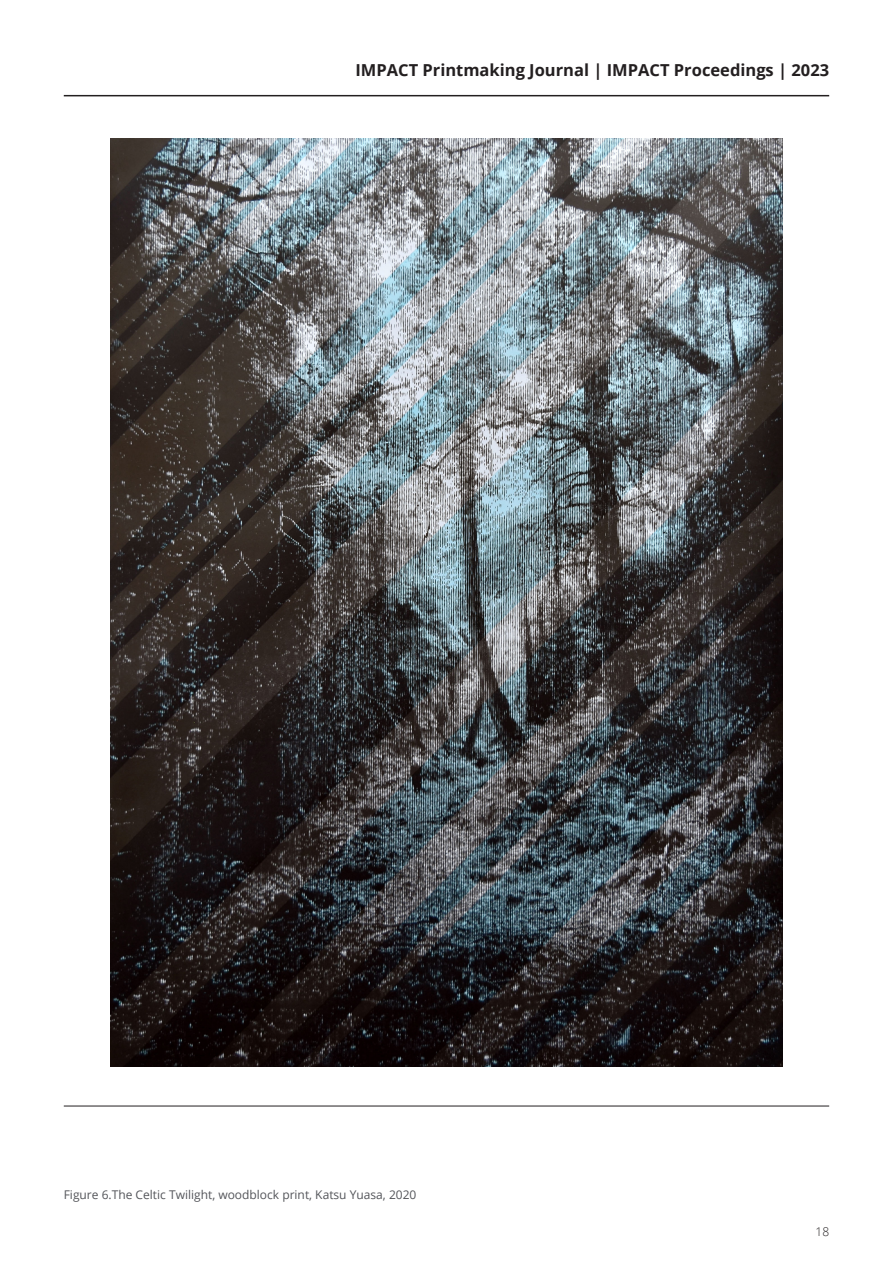
<style>
.page{position:relative;width:893px;height:1263px;background:#fff}
.page>*{position:absolute;margin:0;border:0;box-sizing:border-box;transform-origin:0 0}
.t1{font:700 16.5px "Open Sans";color:#231f20}
.t2{font:12px "Open Sans";color:#54555a}
.t3{font:300 12px "Open Sans";color:#231f20}
</style>
<div class="page">
<hr style="left:64px;top:95px;width:765px;height:1px;background:#231f20">
<hr style="left:64px;top:1106px;width:765px;height:1px;background:#231f20">
<img style="left:110px;top:138px;width:673px;height:929px">
<h1 class="t1" style="left:355px;top:59px;width:475px">IMPACT Printmaking Journal | IMPACT Proceedings | 2023</h1>
<p class="t2" style="left:64px;top:1186px;width:354px">Figure 6.The Celtic Twilight, woodblock print, Katsu Yuasa, 2020</p>
<p class="t3" style="left:815px;top:1223px;width:15px">18</p>
</div>
